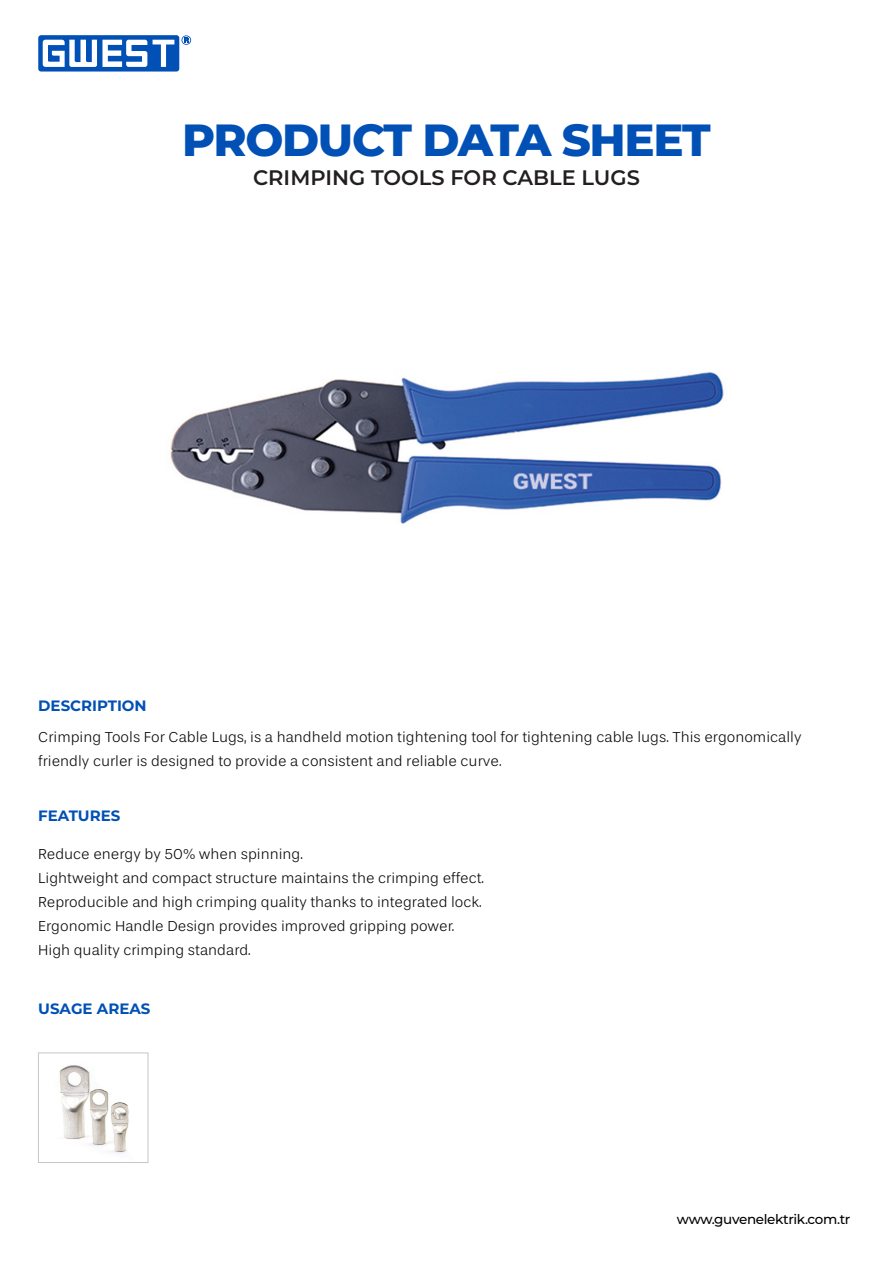
<style>
.page{position:relative;width:893px;height:1263px;background:#fff}
.page>*{position:absolute;margin:0;border:0;box-sizing:border-box;transform-origin:0 0}
.Category_3_Description{font:800 45px "Montserrat";letter-spacing:-.03em;color:#0050b5}
.Category_3_Description-2{font:600 21px "Montserrat";color:#231f20}
.t1{font:300 15px/24px "Stevie Sans";color:#040503}
.t2{font:700 15px "Montserrat";color:#0050b5}
.t3{font:500 13.5px "Montserrat";letter-spacing:-.025em;color:#000}
</style>
<div class="page">
<div style="left:38px;top:35px;width:141px;height:36px;background:#0050b5;border-radius:3px"></div>
<svg style="left:43px;top:40px;width:104px;height:27px"></svg>
<svg style="left:153px;top:40px;width:21px;height:27px"></svg>
<svg style="left:181px;top:35px;width:10px;height:10px"></svg>
<img style="left:170px;top:372px;width:554px;height:152px">
<img style="left:59px;top:1065px;width:70px;height:88px">
<div style="left:38px;top:1053px;width:110px;height:110px;border:1px solid #c6c6c6"></div>
<p class="Category_3_Description" style="left:182px;top:107px;width:530px">PRODUCT DATA SHEET</p>
<p class="Category_3_Description-2" style="left:253px;top:162px;width:388px">CRIMPING TOOLS FOR CABLE LUGS</p>
<p class="t2" style="left:38px;top:695px;width:110px">DESCRIPTION</p>
<p class="t1" style="left:38px;top:725px;width:765px">Crimping Tools For Cable Lugs, is a handheld motion tightening tool for tightening cable lugs. This ergonomically friendly curler is designed to provide a consistent and reliable curve.</p>
<p class="t2" style="left:38px;top:805px;width:84px">FEATURES</p>
<p class="t1" style="left:38px;top:842px;width:266px">Reduce energy by 50% when spinning.</p>
<p class="t1" style="left:38px;top:866px;width:447px">Lightweight and compact structure maintains the crimping effect.</p>
<p class="t1" style="left:38px;top:890px;width:445px">Reproducible and high crimping quality thanks to integrated lock.</p>
<p class="t1" style="left:38px;top:914px;width:418px">Ergonomic Handle Design provides improved gripping power.</p>
<p class="t1" style="left:38px;top:938px;width:214px">High quality crimping standard.</p>
<p class="t2" style="left:38px;top:998px;width:114px">USAGE AREAS</p>
<p class="t3" style="left:677px;top:1209px;width:175px">www.guvenelektrik.com.tr</p>
</div>
